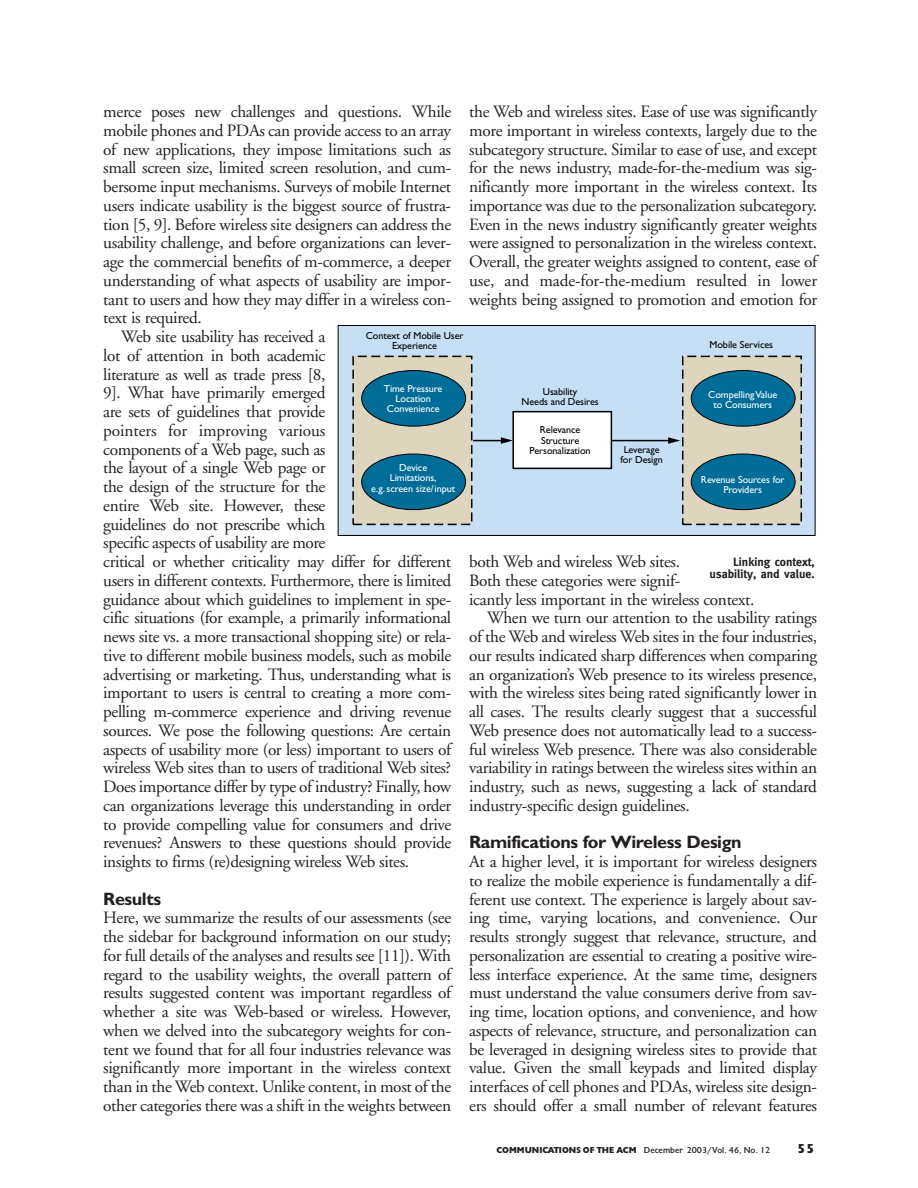
<style>
.page{position:relative;width:918px;height:1188px;background:#fff}
.page>*{position:absolute;margin:0;border:0;box-sizing:border-box;transform-origin:0 0}
.t1{font:700 18px "Gill Sans";letter-spacing:-.02em;color:#231f20}
.t2{font:17.25px/18.8px "Adobe Garamond";letter-spacing:-.02em;color:#231f20;text-align:justify}
.t3{font:900 13.5px "Gill";color:#231f20}
.t4{font:700 12px/12px "Meta";color:#231f20;text-align:right}
.t5{font:10.2px/10.2px "Gill Sans";letter-spacing:-.01em;color:#fff;text-align:center}
.t6{font:10.2px/10.2px "Gill Sans";letter-spacing:-.01em;color:#000;text-align:center}
.t7{font:9px "Gill";color:#231f20}
.s1{font-weight:900}
</style>
<div class="page">
<div style="left:338px;top:325px;width:477px;height:211px;background:#c7dff4;border:1px solid #000"></div>
<div style="left:352px;top:356px;width:120px;height:169px;background:#ded5be;border:2px dashed #000"></div>
<div style="left:512px;top:411px;width:100px;height:58px;background:#fff;border:2px solid #000"></div>
<div style="left:361px;top:370px;width:105px;height:57px;background:#006d99;border:1px solid #000;border-radius:50%"></div>
<div style="left:361px;top:454px;width:105px;height:56px;background:#006d99;border:1px solid #000;border-radius:50%"></div>
<div style="left:682px;top:356px;width:120px;height:169px;background:#ded5be;border:2px dashed #000"></div>
<div style="left:691px;top:370px;width:105px;height:57px;background:#006d99;border:1px solid #000;border-radius:50%"></div>
<div style="left:691px;top:454px;width:105px;height:56px;background:#006d99;border:1px solid #000;border-radius:50%"></div>
<hr style="left:612px;top:440px;width:58px;height:1px;background:#000">
<svg style="left:668px;top:437px;width:12px;height:7px"></svg>
<hr style="left:473px;top:440px;width:30px;height:1px;background:#000">
<svg style="left:501px;top:437px;width:12px;height:7px"></svg>
<p class="t2" style="left:103px;top:104px;width:349px">merce poses new challenges and questions. While</p>
<p class="t2" style="left:103px;top:122px;width:349px">mobile phones and PDAs can provide access to an array</p>
<p class="t2" style="left:103px;top:141px;width:349px">of new applications, they impose limitations such as</p>
<p class="t2" style="left:103px;top:160px;width:349px">small screen size, limited screen resolution, and cum-</p>
<p class="t2" style="left:103px;top:179px;width:349px">bersome input mechanisms. Surveys of mobile Internet</p>
<p class="t2" style="left:103px;top:197px;width:349px">users indicate usability is the biggest source of frustra-</p>
<p class="t2" style="left:103px;top:216px;width:349px">tion [5, 9]. Before wireless site designers can address the</p>
<p class="t2" style="left:103px;top:235px;width:349px">usability challenge, and before organizations can lever-</p>
<p class="t2" style="left:103px;top:254px;width:349px">age the commercial benefits of m-commerce, a deeper</p>
<p class="t2" style="left:103px;top:273px;width:349px">understanding of what aspects of usability are impor-</p>
<p class="t2" style="left:103px;top:291px;width:349px">tant to users and how they may differ in a wireless con-</p>
<p class="t2" style="left:103px;top:310px;width:100px">text is required.</p>
<p class="t2" style="left:121px;top:329px;width:206px">Web site usability has received a</p>
<p class="t2" style="left:103px;top:348px;width:224px">lot of attention in both academic</p>
<p class="t2" style="left:103px;top:366px;width:224px">literature as well as trade press [8,</p>
<p class="t2" style="left:103px;top:385px;width:224px">9]. What have primarily emerged</p>
<p class="t2" style="left:103px;top:404px;width:224px">are sets of guidelines that provide</p>
<p class="t2" style="left:103px;top:423px;width:224px">pointers for improving various</p>
<p class="t2" style="left:103px;top:441px;width:224px">components of a Web page, such as</p>
<p class="t2" style="left:103px;top:460px;width:224px">the layout of a single Web page or</p>
<p class="t2" style="left:103px;top:479px;width:224px">the design of the structure for the</p>
<p class="t2" style="left:103px;top:498px;width:224px">entire Web site. However, these</p>
<p class="t2" style="left:103px;top:516px;width:224px">guidelines do not prescribe which</p>
<p class="t2" style="left:103px;top:535px;width:224px">specific aspects of usability are more</p>
<p class="t2" style="left:103px;top:554px;width:349px">critical or whether criticality may differ for different</p>
<p class="t2" style="left:103px;top:573px;width:349px">users in different contexts. Furthermore, there is limited</p>
<p class="t2" style="left:103px;top:591px;width:349px">guidance about which guidelines to implement in spe-</p>
<p class="t2" style="left:103px;top:610px;width:349px">cific situations (for example, a primarily informational</p>
<p class="t2" style="left:103px;top:629px;width:349px">news site vs. a more transactional shopping site) or rela-</p>
<p class="t2" style="left:103px;top:648px;width:349px">tive to different mobile business models, such as mobile</p>
<p class="t2" style="left:103px;top:666px;width:349px">advertising or marketing. Thus, understanding what is</p>
<p class="t2" style="left:103px;top:685px;width:349px">important to users is central to creating a more com-</p>
<p class="t2" style="left:103px;top:704px;width:349px">pelling m-commerce experience and driving revenue</p>
<p class="t2" style="left:103px;top:723px;width:349px">sources. We pose the following questions: Are certain</p>
<p class="t2" style="left:103px;top:741px;width:349px">aspects of usability more (or less) important to users of</p>
<p class="t2" style="left:103px;top:760px;width:349px">wireless Web sites than to users of traditional Web sites?</p>
<p class="t2" style="left:103px;top:779px;width:349px">Does importance differ by type of industry? Finally, how</p>
<p class="t2" style="left:103px;top:798px;width:349px">can organizations leverage this understanding in order</p>
<p class="t2" style="left:103px;top:816px;width:349px">to provide compelling value for consumers and drive</p>
<p class="t2" style="left:103px;top:835px;width:349px">revenues? Answers to these questions should provide</p>
<p class="t2" style="left:103px;top:854px;width:307px">insights to firms (re)designing wireless Web sites.</p>
<p class="t1" style="left:103px;top:892px;width:59px">Results</p>
<p class="t2" style="left:103px;top:910px;width:349px">Here, we summarize the results of our assessments (see the sidebar for background information on our study; for full details of the analyses and results see [11]). With regard to the usability weights, the overall pattern of results suggested content was important regardless of whether a site was Web-based or wireless. However, when we delved into the subcategory weights for con&shy;tent we found that for all four industries relevance was significantly more important in the wireless context than in the Web context. Unlike content, in most of the other categories there was a shift in the weights between</p>
<p class="t2" style="left:469px;top:104px;width:349px">the Web and wireless sites. Ease of use was significantly more important in wireless contexts, largely due to the subcategory structure. Similar to ease of use, and except for the news industry, made-for-the-medium was sig&shy;nificantly more important in the wireless context. Its importance was due to the personalization subcategory.<br>Even in the news industry significantly greater weights were assigned to personalization in the wireless context.<br>Overall, the greater weights assigned to content, ease of use, and made-for-the-medium resulted in lower weights being assigned to promotion and emotion for</p>
<p class="t6" style="left:366px;top:332px;width:99px">Context of Mobile User<br>Experience</p>
<p class="t6" style="left:710px;top:340px;width:65px">Mobile Services</p>
<p class="t5" style="left:384px;top:385px;width:60px">Time Pressure<br>Location<br>Convenience</p>
<p class="t6" style="left:522px;top:388px;width:79px">Usability<br>Needs and Desires</p>
<p class="t6" style="left:530px;top:426px;width:63px">Relevance<br>Structure<br>Personalization</p>
<p class="t5" style="left:708px;top:390px;width:70px">Compelling Value to Consumers</p>
<p class="t6" style="left:621px;top:446px;width:44px">Leverage for Design</p>
<p class="t5" style="left:371px;top:464px;width:85px">Device<br>Limitations,<br>e.g. screen size/input</p>
<p class="t5" style="left:701px;top:476px;width:85px">Revenue Sources for<br>Providers</p>
<p class="t2" style="left:469px;top:554px;width:213px">both Web and wireless Web sites.</p>
<p class="t2" style="left:469px;top:573px;width:213px">Both these categories were signif-</p>
<p class="t2" style="left:469px;top:591px;width:287px">icantly less important in the wireless context.</p>
<p class="t2" style="left:487px;top:610px;width:331px">When we turn our attention to the usability ratings</p>
<p class="t2" style="left:469px;top:629px;width:349px">of the Web and wireless Web sites in the four industries,</p>
<p class="t2" style="left:469px;top:648px;width:349px">our results indicated sharp differences when comparing</p>
<p class="t2" style="left:469px;top:666px;width:349px">an organization’s Web presence to its wireless presence,</p>
<p class="t2" style="left:469px;top:685px;width:349px">with the wireless sites being rated significantly lower in</p>
<p class="t2" style="left:469px;top:704px;width:349px">all cases. The results clearly suggest that a successful</p>
<p class="t2" style="left:469px;top:723px;width:349px">Web presence does not automatically lead to a success-</p>
<p class="t2" style="left:469px;top:741px;width:349px">ful wireless Web presence. There was also considerable</p>
<p class="t2" style="left:469px;top:760px;width:349px">variability in ratings between the wireless sites within an</p>
<p class="t2" style="left:469px;top:779px;width:349px">industry, such as news, suggesting a lack of standard</p>
<p class="t2" style="left:469px;top:798px;width:222px">industry-specific design guidelines.</p>
<p class="t1" style="left:469px;top:836px;width:274px">Ramifications for Wireless Design</p>
<p class="t2" style="left:469px;top:854px;width:349px">At a higher level, it is important for wireless designers to realize the mobile experience is fundamentally a dif&shy;ferent use context. The experience is largely about sav&shy;ing time, varying locations, and convenience. Our results strongly suggest that relevance, structure, and personalization are essential to creating a positive wire&shy;less interface experience. At the same time, designers must understand the value consumers derive from sav&shy;ing time, location options, and convenience, and how aspects of relevance, structure, and personalization can be leveraged in designing wireless sites to provide that value. Given the small keypads and limited display interfaces of cell phones and PDAs, wireless site design&shy;ers should offer a small number of relevant features</p>
<p class="t7" style="left:496px;top:1147px;width:276px"><span class="s1">COMMUNICATIONS OF THE ACM</span> December 2003/Vol. 46, No. 12</p>
<p class="t3" style="left:797px;top:1144px;width:19px">55</p>
<p class="t4" style="left:710px;top:557px;width:107px">Linking context, usability, and value.</p>
</div>
